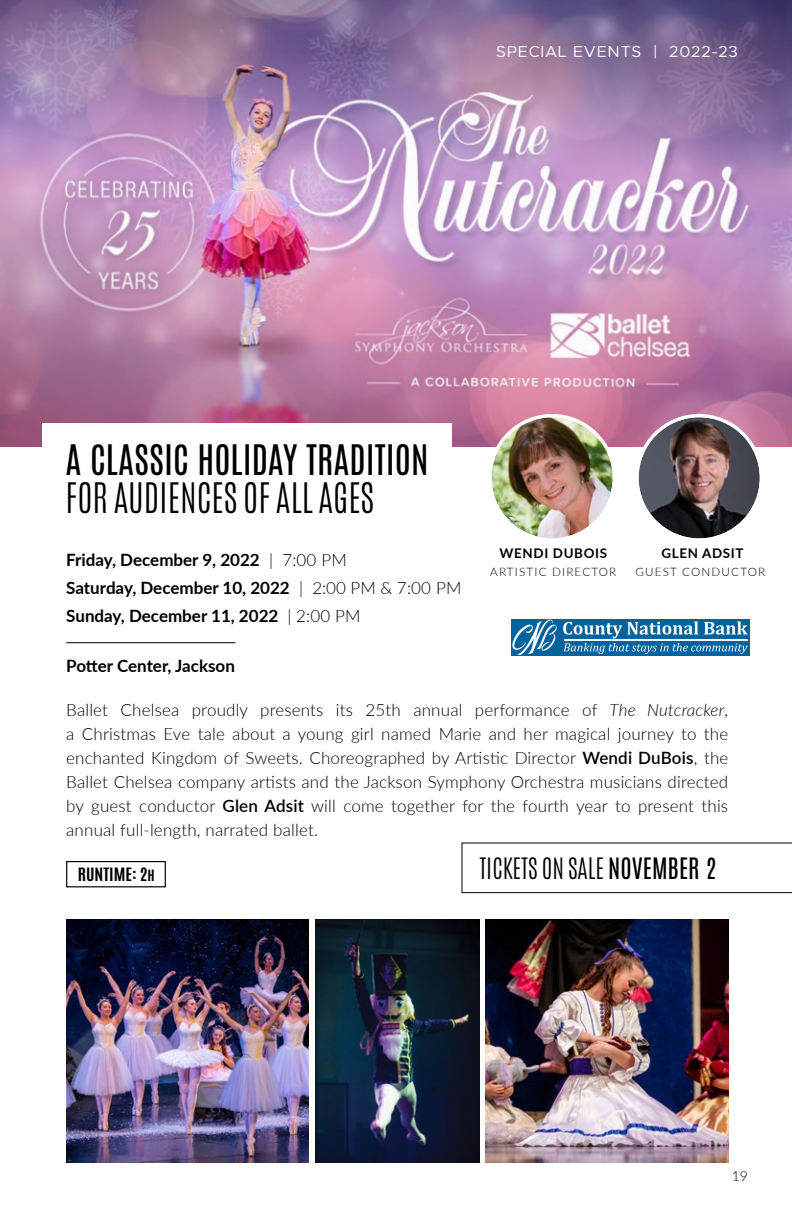
<style>
.page{position:relative;width:792px;height:1224px;background:#fff}
.page>*{position:absolute;margin:0;border:0;box-sizing:border-box;transform-origin:0 0}
.t1{font:35.2px "Antonio";color:#000}
.t2{font:300 35.2px "Antonio";color:#000}
.t3{font:300 24.6px "Antonio";color:#000}
.t4{font:300 17px/24px "Lato";letter-spacing:.01em;color:#000;text-align:justify}
.t5{font:700 17px/28px "Lato";color:#000}
.t6{font:16px "Metropolis";letter-spacing:.05em;color:#fff}
.t7{font:700 15.4px "Antonio";color:#000;scale:1.1 1}
.t8{font:300 14px "Lato";color:#000}
.t9{font:700 13.4px "Lato";letter-spacing:.05em;color:#000}
.t10{font:300 11.6px "Lato";letter-spacing:.1em;color:#000}
.s1{font-weight:300}
.s2{font-style:italic}
.s3{font-weight:600}
.s4{font-size:13px}
.s5{font-weight:400}
</style>
<div class="page">
<img style="left:315px;top:920px;width:164px;height:242px">
<img style="left:0;top:0;width:792px;height:447px">
<div style="left:66px;top:861px;width:100px;height:26px;border:1px solid #000"></div>
<div style="left:42px;top:423px;width:409px;height:123px;background:#fff"></div>
<img style="left:66px;top:920px;width:243px;height:242px">
<hr style="left:66px;top:642px;width:169px;height:1px;background:#000">
<svg style="left:490px;top:416px;width:124px;height:124px"></svg>
<img style="left:492px;top:417px;width:121px;height:121px;border-radius:61px">
<div style="left:488px;top:414px;width:128px;height:128px;border:3px solid #fff;border-radius:50%"></div>
<svg style="left:637px;top:416px;width:124px;height:124px"></svg>
<img style="left:639px;top:417px;width:121px;height:121px;border-radius:61px">
<div style="left:635px;top:414px;width:128px;height:128px;border:3px solid #fff;border-radius:50%"></div>
<div style="left:511px;top:619px;width:239px;height:37px;background:#00639d"></div>
<svg style="left:512px;top:620px;width:45px;height:35px"></svg>
<svg style="left:563px;top:621px;width:185px;height:33px"></svg>
<hr style="left:564px;top:639px;width:184px;height:2px;background:#fff">
<svg style="left:462px;top:843px;width:330px;height:50px"></svg>
<img style="left:486px;top:920px;width:242px;height:242px">
<p class="t6" style="left:496px;top:41px;width:243px">SPECIAL EVENTS | 2022-23</p>
<h1 class="t1" style="left:66px;top:434px;width:364px">A CLASSIC HOLIDAY TRADITION</h1>
<h1 class="t2" style="left:66px;top:473px;width:310px">FOR AUDIENCES OF ALL AGES</h1>
<p class="t5" style="left:66px;top:545px;width:397px">Friday, December 9, 2022 <span class="s1">| 7:00 PM<br></span>Saturday, December 10, 2022 <span class="s1">| 2:00 PM &amp; 7:00 PM<br></span>Sunday, December 11, 2022 <span class="s1">| 2:00 PM</span></p>
<p class="t5" style="left:66px;top:651px;width:170px">Potter Center, Jackson</p>
<p class="t9" style="left:500px;top:543px;width:109px">WENDI DUBOIS</p>
<p class="t10" style="left:490px;top:564px;width:128px">ARTISTIC DIRECTOR</p>
<p class="t9" style="left:661px;top:543px;width:84px">GLEN ADSIT</p>
<p class="t10" style="left:635px;top:564px;width:131px">GUEST CONDUCTOR</p>
<p class="t4" style="left:66px;top:698px;width:664px">Ballet Chelsea proudly presents its 25th annual performance of <span class="s2">The Nutcracker</span>, a Christmas Eve tale about a young girl named Marie and her magical journey to the enchanted Kingdom of Sweets. Choreographed by Artistic Director <span class="s3">Wendi DuBois</span>, the Ballet Chelsea company artists and the Jackson Symphony Orchestra musicians directed by guest conductor <span class="s3">Glen Adsit</span> will come together for the fourth year to present this annual full-length, narrated ballet.</p>
<p class="t7" style="left:78px;top:863px;width:72px">RUNTIME: 2<span class="s4">H</span></p>
<h2 class="t3" style="left:479px;top:851px;width:239px">TICKETS ON SALE <span class="s5">NOVEMBER 2</span></h2>
<p class="t8" style="left:732px;top:1166px;width:18px">19</p>
</div>
